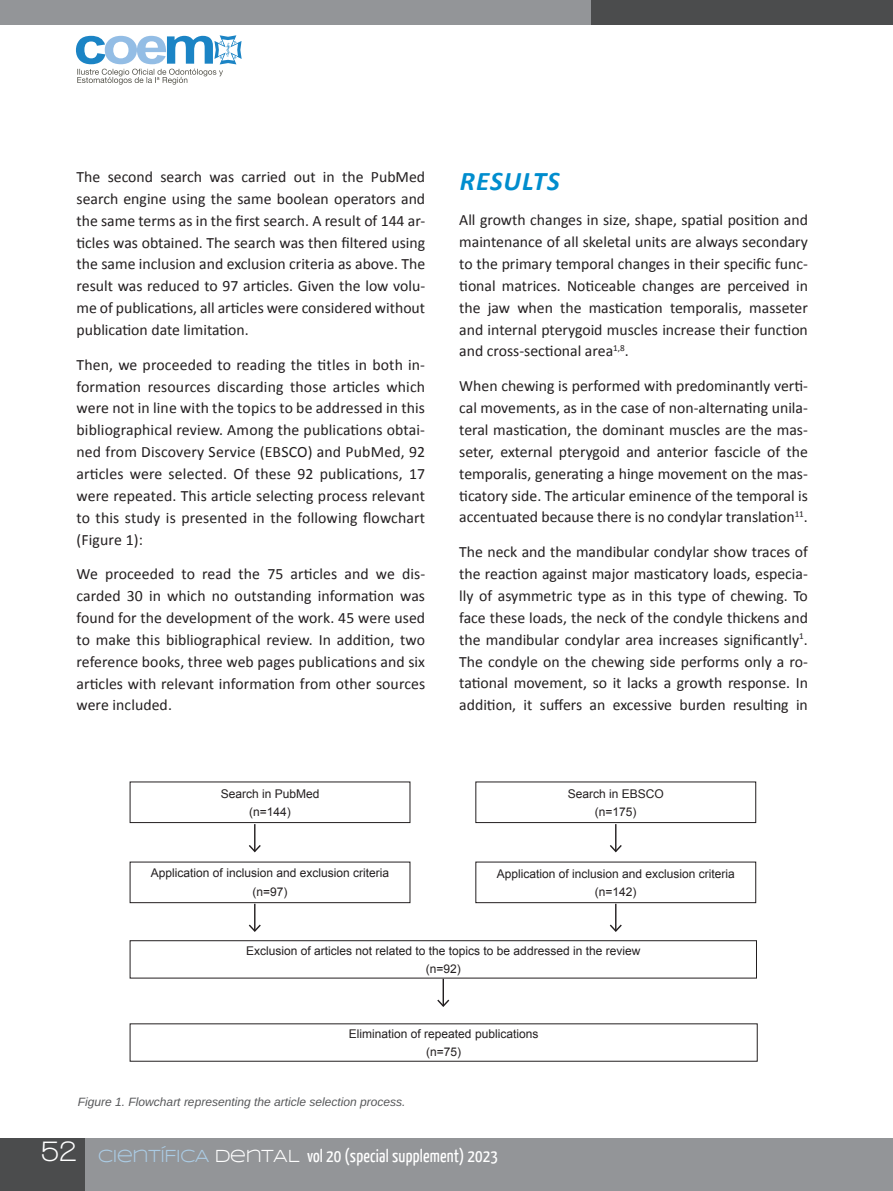
<style>
.page{position:relative;width:893px;height:1191px;background:#fff}
.page>*{position:absolute;margin:0;border:0;box-sizing:border-box;transform-origin:0 0}
.t1{font:italic 700 27px "Calibri";letter-spacing:.04em;color:#008dce}
.t2{font:18px "Yanone Kaffeesatz";letter-spacing:.01em;color:#fff}
.t3{font:15.75px/21.9px "Calibri";color:#231f20;text-align:justify}
.t4{font:12px/17.7px "Arial";color:#231f20;text-align:center}
.t5{font:italic 12px "Arimo";color:#57585a}
.s1{font-family:"Walkway";font-weight:700;font-size:30px}
.s2{font-family:"Syncopate";color:#abcce5}
.s3{font-family:"Syncopate"}
</style>
<div class="page">
<div style="left:0;top:1138px;width:893px;height:53px;background:#939598"></div>
<div style="left:0;top:1138px;width:85px;height:53px;background:#4b4c4d"></div>
<div style="left:0;top:0;width:893px;height:25px;background:#939598"></div>
<div style="left:591px;top:0;width:302px;height:25px;background:#4b4c4d"></div>
<svg style="left:76px;top:35px;width:166px;height:50px"></svg>
<div style="left:130px;top:781px;width:280px;height:42px;border:1px solid #231f20"></div>
<div style="left:475px;top:781px;width:281px;height:42px;border:1px solid #231f20"></div>
<div style="left:130px;top:861px;width:280px;height:42px;border:1px solid #231f20"></div>
<div style="left:475px;top:861px;width:281px;height:42px;border:1px solid #231f20"></div>
<div style="left:130px;top:940px;width:627px;height:38px;border:1px solid #231f20"></div>
<svg style="left:249px;top:824px;width:12px;height:29px"></svg>
<svg style="left:610px;top:824px;width:12px;height:29px"></svg>
<svg style="left:247px;top:903px;width:15px;height:29px"></svg>
<svg style="left:436px;top:978px;width:15px;height:29px"></svg>
<svg style="left:608px;top:903px;width:15px;height:29px"></svg>
<p class="t3" style="left:77px;top:165px;width:350px">The second search was carried out in the PubMed search engine using the same boolean operators and the same terms as in the first search. A result of 144 ar&shy;ticles was obtained. The search was then filtered using the same inclusion and exclusion criteria as above. The result was reduced to 97 articles. Given the low volu&shy;me of publications, all articles were considered without publication date limitation.</p>
<p class="t3" style="left:77px;top:353px;width:350px">Then, we proceeded to reading the titles in both in&shy;formation resources discarding those articles which were not in line with the topics to be addressed in this bibliographical review. Among the publications obtai&shy;ned from Discovery Service (EBSCO) and PubMed, 92 articles were selected. Of these 92 publications, 17 were repeated. This article selecting process relevant to this study is presented in the following flowchart (Figure 1):</p>
<p class="t3" style="left:77px;top:562px;width:350px">We proceeded to read the 75 articles and we dis&shy;carded 30 in which no outstanding information was found for the development of the work. 45 were used to make this bibliographical review. In addition, two reference books, three web pages publications and six articles with relevant information from other sources were included.</p>
<h1 class="t1" style="left:460px;top:165px;width:101px">RESULTS</h1>
<p class="t3" style="left:459px;top:208px;width:350px">All growth changes in size, shape, spatial position and maintenance of all skeletal units are always secondary to the primary temporal changes in their specific func&shy;tional matrices. Noticeable changes are perceived in the jaw when the mastication temporalis, masseter and internal pterygoid muscles increase their function and cross-sectional area<sup>1,8</sup>.</p>
<p class="t3" style="left:459px;top:374px;width:350px">When chewing is performed with predominantly verti&shy;cal movements, as in the case of non-alternating unila&shy;teral mastication, the dominant muscles are the mas&shy;seter, external pterygoid and anterior fascicle of the temporalis, generating a hinge movement on the mas&shy;ticatory side. The articular eminence of the temporal is accentuated because there is no condylar translation<sup>11</sup>.</p>
<p class="t3" style="left:459px;top:540px;width:350px">The neck and the mandibular condylar show traces of the reaction against major masticatory loads, especia&shy;lly of asymmetric type as in this type of chewing. To face these loads, the neck of the condyle thickens and the mandibular condylar area increases significantly<sup>1</sup>.<br>The condyle on the chewing side performs only a ro&shy;tational movement, so it lacks a growth response. In addition, it suffers an excessive burden resulting in</p>
<p class="t4" style="left:221px;top:785px;width:100px">Search in PubMed (n=144)</p>
<p class="t4" style="left:568px;top:785px;width:98px">Search in EBSCO (n=175)</p>
<p class="t4" style="left:151px;top:864px;width:240px;line-height:18.8px">Application of inclusion and exclusion criteria (n=97)</p>
<p class="t4" style="left:497px;top:865px;width:240px">Application of inclusion and exclusion criteria (n=142)</p>
<p class="t4" style="left:246px;top:942px;width:396px">Exclusion of articles not related to the topics to be addressed in the review (n=92)</p>
<p class="t4" style="left:349px;top:1025px;width:191px">Elimination of repeated publications (n=75)</p>
<p class="t5" style="left:78px;top:1093px;width:329px">Figure 1. Flowchart representing the article selection process.</p>
<p class="t2" style="left:41px;top:1144px;width:458px"><span class="s1">52</span> <span class="s2">CIENTÍFICA</span> <span class="s3">DENTAL</span> vol 20 (special supplement) 2023</p>
</div>
